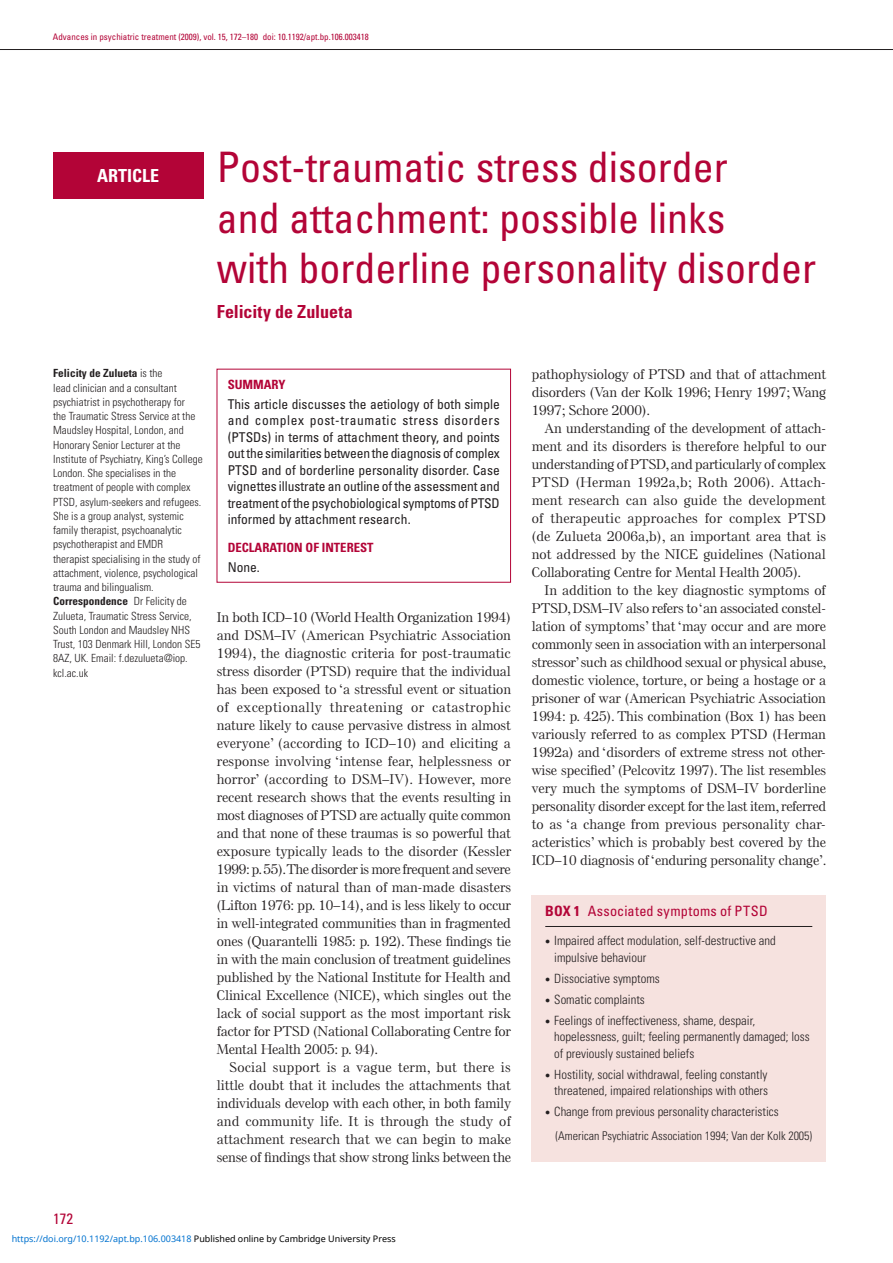
<style>
.page{position:relative;width:893px;height:1263px;background:#fff}
.page>*{position:absolute;margin:0;border:0;box-sizing:border-box;transform-origin:0 0}
.t1{font:condensed 42px/50.4px "Univers LT Std";color:#b30437}
.Authors{font:700 condensed 18px "Univers LT Std";letter-spacing:.005em;color:#b30437}
.Article_type_Flag{font:700 condensed 18px "Univers LT Std";color:#fff}
.Folio{font:condensed 15px "Univers LT Std";color:#b30437}
.Box_title{font:condensed 14.25px "Univers LT Std";letter-spacing:.02em;color:#b30437}
.Body_text{font:500 13.5px/18px "Else NPL Std";letter-spacing:.005em;color:#231f20;text-align:justify}
._1st_para{font:500 13.5px/18px "Else NPL Std";color:#231f20;text-align:justify}
.Summary_box_text{font:condensed 13.5px/16.5px "Univers LT Std";color:#231f20;text-align:justify}
.Box_bullet_list{font:300 condensed 12.75px/16.5px "Univers LT Std";color:#231f20}
.Summary_box_headings{font:700 condensed 12.75px "Univers LT Std";color:#b30437}
.Box_footnote_source{font:300 condensed 12px "Univers LT Std";color:#231f20}
.About_the_authors{font:300 condensed 11.25px/14.2px "Univers LT Std";color:#231f20}
.t2{font:9px "Noto Sans";color:#0172cf}
.running_head_first_p{font:condensed 9px "Univers LT Std";color:#b30437}
.s1{font-weight:700}
.s2{font-family:"Newspaper Pi BT";font-weight:400;font-stretch:normal;font-size:7.5px}
.s3{color:#000}
</style>
<div class="page">
<hr style="left:0;top:49px;width:893px;height:1px;background:#231f20">
<div style="left:53px;top:152px;width:150px;height:46px;background:#b30437"></div>
<div style="left:532px;top:895px;width:294px;height:267px;background:#f6e2df"></div>
<hr style="left:545px;top:926px;width:267px;height:1px;background:#231f20">
<p class="running_head_first_p" style="left:53px;top:31px;width:317px">Advances in psychiatric treatment (2009), vol. 15, 172–180 doi: 10.1192/apt.bp.106.003418</p>
<p class="Article_type_Flag" style="left:97px;top:164px;width:64px">ARTICLE</p>
<p class="t1" style="left:217px;top:142px;width:601px">Post-traumatic stress disorder<br>and attachment: possible links<br>with borderline personality disorder</p>
<p class="Authors" style="left:217px;top:300px;width:137px">Felicity de Zulueta</p>
<p class="About_the_authors" style="left:53px;top:366px;width:151px"><span class="s1">Felicity de Zulueta</span> is the<br>lead clinician and a consultant psychiatrist in psychotherapy for<br>the Traumatic Stress Service at the Maudsley Hospital, London, and Honorary Senior Lecturer at the Institute of Psychiatry, King’s College London. She specialises in the treatment of people with complex PTSD, asylum-seekers and refugees.<br>She is a group analyst, systemic family therapist, psychoanalytic psychotherapist and EMDR<br>therapist specialising in the study of attachment, violence, psychological trauma and bilingualism.</p>
<p class="About_the_authors" style="left:53px;top:594px;width:149px"><span class="s1">Correspondence</span> Dr Felicity de<br>Zulueta, Traumatic Stress Service,<br>South London and Maudsley NHS<br>Trust, 103 Denmark Hill, London SE5<br>8AZ, UK. Email: f.dezulueta@iop. kcl.ac.uk</p>
<p class="Summary_box_headings" style="left:228px;top:377px;width:59px">Summary</p>
<p class="Summary_box_text" style="left:228px;top:396px;width:274px">This article discusses the aetiology of both simple and complex post-traumatic stress disorders (PTSDs) in terms of attachment theory, and points out the similarities between the diagnosis of complex PTSD and of borderline personality disorder. Case vignettes illustrate an outline of the assessment and treatment of the psychobiological symptoms of PTSD informed by attachment research.</p>
<p class="Summary_box_headings" style="left:228px;top:539px;width:15px">Declarati</p>
<p class="Summary_box_headings" style="left:286px;top:539px;width:56px">on of interest</p>
<p class="Summary_box_text" style="left:228px;top:558px;width:34px">None.</p>
<p class="_1st_para" style="left:217px;top:608px;width:296px">In both ICD–10 (World Health Organization 1994) and DSM–IV (American Psychiatric Association 1994), the diagnostic criteria for post-traumatic stress disorder (PTSD) require that the individual has been exposed to ‘a stressful event or situation of exceptionally threatening or catastrophic nature likely to cause pervasive distress in almost everyone’ (according to ICD–10) and eliciting a response involving ‘intense fear, helplessness or horror’ (according to DSM–IV). However, more recent research shows that the events resulting in most diagnoses of PTSD are actually quite common and that none of these traumas is so powerful that exposure typically leads to the disorder (Kessler 1999: p. 55). The disorder is more frequent and severe in victims of natural than of man-made disasters (Lifton 1976: pp. 10–14), and is less likely to occur in well-integrated communities than in fragmented ones (Quarantelli 1985: p. 192). These findings tie in with the main conclusion of treatment guidelines published by the National Institute for Health and Clinical Excellence (NICE), which singles out the lack of social support as the most important risk factor for PTSD (National Collaborating Centre for Mental Health 2005: p. 94).</p>
<p class="Body_text" style="left:217px;top:1058px;width:296px;text-indent:13px">Social support is a vague term, but there is little doubt that it includes the attachments that individuals develop with each other, in both family and community life. It is through the study of attachment research that we can begin to make sense of findings that show strong links between the</p>
<p class="Body_text" style="left:532px;top:365px;width:296px">pathophysiology of PTSD and that of attachment disorders (Van der Kolk 1996; Henry 1997; Wang 1997; Schore 2000).</p>
<p class="Body_text" style="left:532px;top:419px;width:296px;text-align:left;text-indent:13px">An understanding of the development of attach&shy;ment and its disorders is therefore helpful to our understanding of PTSD, and particularly of complex PTSD (Herman 1992a,b; Roth 2006). Attach&shy;ment research can also guide the development of therapeutic approaches for complex PTSD (de Zulueta 2006a,b), an important area that is not addressed by the NICE guidelines (National Collaborating Centre for Mental Health 2005).</p>
<p class="Body_text" style="left:532px;top:581px;width:296px;text-align:left;text-indent:13px">In addition to the key diagnostic symptoms of PTSD, DSM–IV also refers to ‘an associated constel&shy;lation of symptoms’ that ‘may occur and are more commonly seen in association with an interpersonal stressor’ such as childhood sexual or physical abuse, domestic violence, torture, or being a hostage or a prisoner of war (American Psychiatric Association 1994: p. 425). This combination (Box 1) has been variously referred to as complex PTSD (Herman 1992a) and ‘disorders of extreme stress not other&shy;wise specified’ (Pelcovitz 1997). The list resembles very much the symptoms of DSM–IV borderline personality disorder except for the last item, referred to as ‘a change from previous personality char&shy;acteristics’ which is probably best covered by the ICD–10 diagnosis of ‘enduring personality change’.</p>
<p class="Box_title" style="left:545px;top:902px;width:224px"><span class="s1">Box 1</span> Associated symptoms of PTSD</p>
<p class="Box_bullet_list" style="left:554px;top:932px;width:223px;text-indent:-9px"><span class="s2">•</span> Impaired affect modulation, self-destructive and impulsive behaviour</p>
<p class="Box_bullet_list" style="left:545px;top:970px;width:116px"><span class="s2">•</span> Dissociative symptoms</p>
<p class="Box_bullet_list" style="left:545px;top:991px;width:101px"><span class="s2">•</span> Somatic complaints</p>
<p class="Box_bullet_list" style="left:554px;top:1012px;width:257px;text-indent:-9px"><span class="s2">•</span> Feelings of ineffectiveness, shame, despair, hopelessness, guilt; feeling permanently damaged; loss of previously sustained beliefs</p>
<p class="Box_bullet_list" style="left:545px;top:1066px;width:224px;text-align:right"><span class="s2">•</span> Hostility, social withdrawal, feeling constantly threatened, impaired relationships with others</p>
<p class="Box_bullet_list" style="left:545px;top:1103px;width:235px"><span class="s2">•</span> Change from previous personality characteristics</p>
<p class="Box_footnote_source" style="left:555px;top:1128px;width:258px">(American Psychiatric Association 1994; Van der Kolk 2005)</p>
<p class="Folio" style="left:53px;top:1209px;width:21px">172</p>
<p class="t2" style="left:12px;top:1232px;width:386px">https://doi.org/10.1192/apt.bp.106.003418 <span class="s3">Published online by Cambridge University Press</span></p>
</div>
